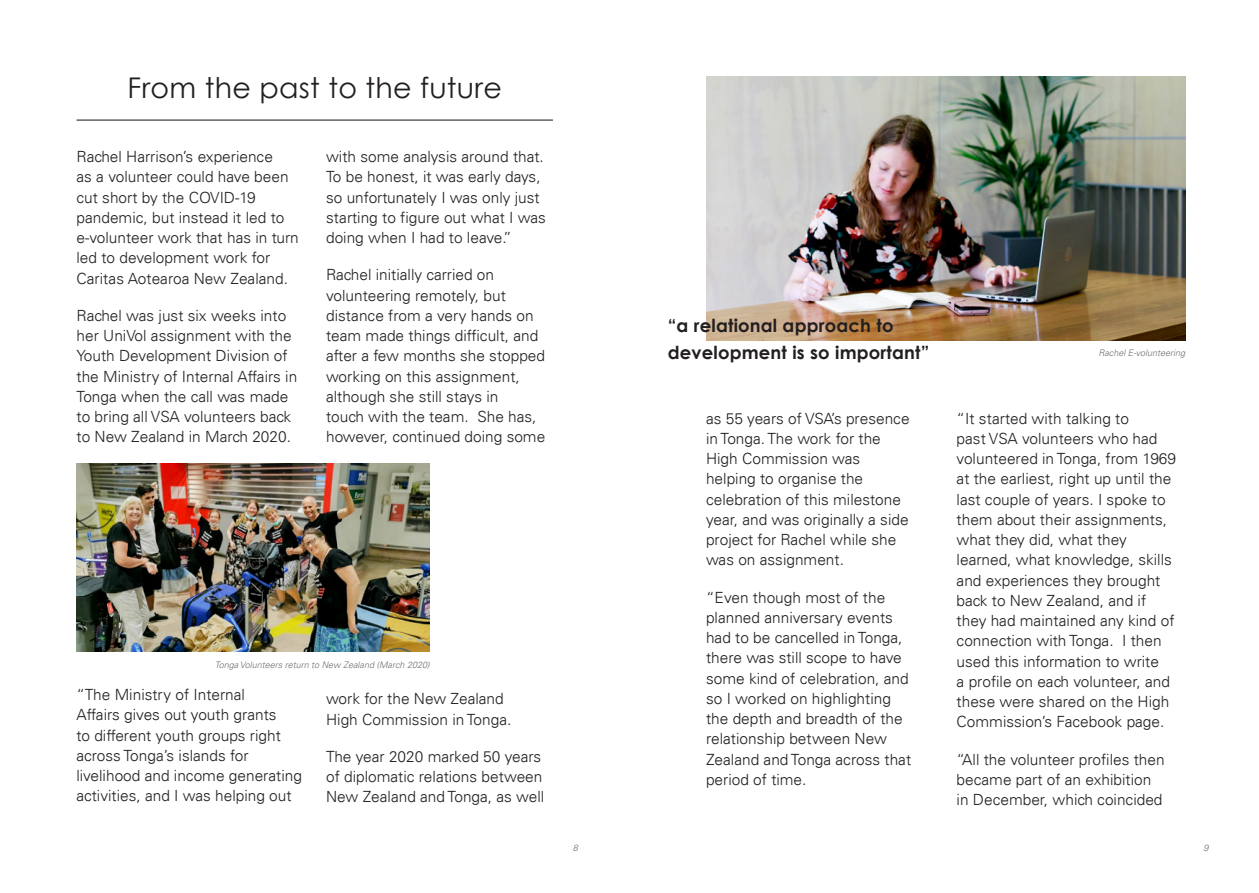
<style>
.page{position:relative;width:1259px;height:893px;background:#fff}
.page>*{position:absolute;margin:0;border:0;box-sizing:border-box;transform-origin:0 0}
.Heading{font:28.5px "Century Gothic";letter-spacing:.01em;color:#231f20}
.Pull_Quote{font:700 18px/27px "Century Gothic";letter-spacing:.01em;color:#231f20}
.Body_Text{font:300 15.45px/20.2px "Univers LT";color:#231f20}
.captions{font:italic 300 9px "Univers LT Pro 45";color:#6c6d70}
</style>
<div class="page">
<hr style="left:77px;top:120px;width:476px;height:1px;background:#231f20">
<img style="left:76px;top:464px;width:353px;height:188px">
<img style="left:706px;top:77px;width:479px;height:263px">
<p class="Heading" style="left:128px;top:68px;width:376px">From the past to the future</p>
<p class="Body_Text" style="left:77px;top:146px;width:224px">Rachel Harrison’s experience<br>as a volunteer could have been cut short by the COVID-19 pandemic, but instead it led to e-volunteer work that has in turn led to development work for<br>Caritas Aotearoa New Zealand.</p>
<p class="Body_Text" style="left:77px;top:305px;width:222px">Rachel was just six weeks into her UniVol assignment with the<br>Youth Development Division of the Ministry of Internal Affairs in<br>Tonga when the call was made to bring all VSA volunteers back to New Zealand in March 2020.</p>
<p class="Body_Text" style="left:326px;top:146px;width:221px">with some analysis around that.<br>To be honest, it was early days, so unfortunately I was only just starting to figure out what I was doing when I had to leave.”</p>
<p class="Body_Text" style="left:326px;top:265px;width:221px">Rachel initially carried on volunteering remotely, but distance from a very hands on team made things difficult, and after a few months she stopped working on this assignment, although she still stays in<br>touch with the team. She has, however, continued doing some</p>
<p class="captions" style="left:215px;top:660px;width:216px">Tonga Volunteers return to New Zealand (March 2020)</p>
<p class="Body_Text" style="left:76px;top:684px;width:227px">“The Ministry of Internal<br>Affairs gives out youth grants<br>to different youth groups right across Tonga’s islands for livelihood and income generating activities, and I was helping out</p>
<p class="Body_Text" style="left:326px;top:689px;width:187px">work for the New Zealand<br>High Commission in Tonga.</p>
<p class="Body_Text" style="left:326px;top:746px;width:220px">The year 2020 marked 50 years of diplomatic relations between<br>New Zealand and Tonga, as well</p>
<p class="Pull_Quote" style="left:668px;top:311px;width:263px">“a relational approach to development is so important”</p>
<p class="Body_Text" style="left:706px;top:408px;width:205px">as 55 years of VSA’s presence in Tonga. The work for the<br>High Commission was helping to organise the celebration of this milestone year, and was originally a side project for Rachel while she was on assignment.</p>
<p class="Body_Text" style="left:706px;top:587px;width:207px">“Even though most of the planned anniversary events had to be cancelled in Tonga, there was still scope to have some kind of celebration, and so I worked on highlighting the depth and breadth of the relationship between New<br>Zealand and Tonga across that period of time.</p>
<p class="captions" style="left:1098px;top:347px;width:88px">Rachel E-volunteering</p>
<p class="Body_Text" style="left:956px;top:408px;width:221px">“It started with talking to<br>past VSA volunteers who had volunteered in Tonga, from 1969 at the earliest, right up until the last couple of years. I spoke to them about their assignments, what they did, what they learned, what knowledge, skills and experiences they brought back to New Zealand, and if they had maintained any kind of connection with Tonga. I then used this information to write<br>a profile on each volunteer, and these were shared on the High<br>Commission’s Facebook page.</p>
<p class="Body_Text" style="left:956px;top:749px;width:209px">“All the volunteer profiles then became part of an exhibition in December, which coincided</p>
<p class="captions" style="left:573px;top:843px;width:7px">8</p>
<p class="captions" style="left:1203px;top:843px;width:7px">9</p>
</div>
